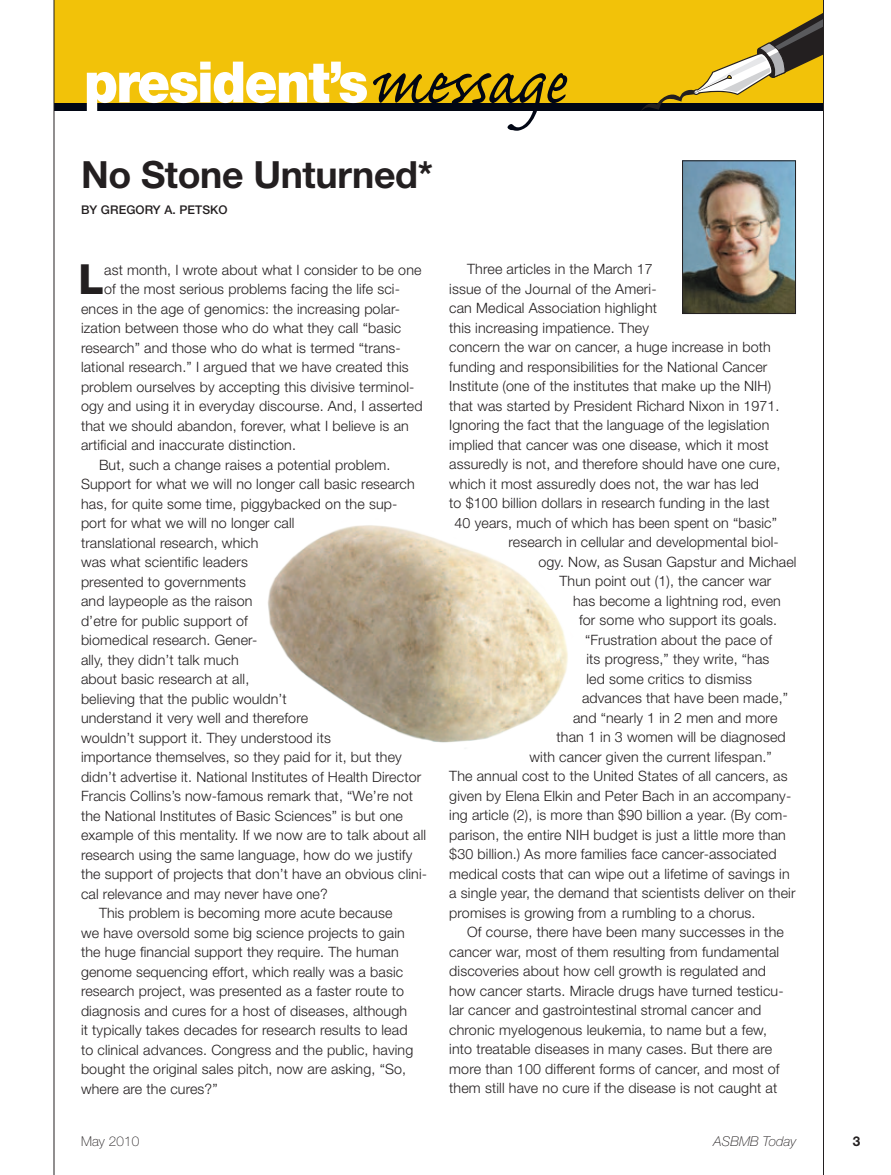
<style>
.page{position:relative;width:891px;height:1175px;background:#fff}
.page>*{position:absolute;margin:0;border:0;box-sizing:border-box;transform-origin:0 0}
.t1{font:900 57px "Helvetica Neue LT Std";letter-spacing:-.03em;color:#fff;scale:.92 1}
.t2{font:800 41.55px "Helvetica Neue LT Std";color:#231f20}
.t3{font:700 37.5px "Helvetica Neue LT Std";letter-spacing:-.01em;color:#231f20}
.t4{font:300 14.25px "Helvetica Neue LT Std";letter-spacing:.01em;color:#231f20}
.t5{font:italic 100 13.5px "Helvetica Neue LT Std";letter-spacing:.01em;color:#231f20}
.t6{font:100 13.5px "Helvetica Neue LT Std";letter-spacing:.01em;color:#231f20}
.t7{font:700 13.5px "Helvetica Neue LT Std";color:#231f20}
.t8{font:500 12px "Helvetica Neue LT Std";color:#231f20}
.s1{font-family:"Caflisch Script Pro";font-weight:400;font-size:82.5px;color:#010614}
</style>
<div class="page">
<div style="left:54px;top:0;width:770px;height:111px;background:#010614"></div>
<div style="left:54px;top:0;width:770px;height:102px;background:#f2c209"></div>
<svg style="left:641px;top:13px;width:182px;height:98px"></svg>
<hr style="left:54px;top:0;width:1px;height:1174px;background:#231f20">
<hr style="left:823px;top:0;width:1px;height:1174px;background:#231f20">
<img style="left:268px;top:525px;width:300px;height:218px">
<img style="left:684px;top:162px;width:110px;height:150px">
<div style="left:682px;top:160px;width:114px;height:154px;border:1px solid #231f20"></div>
<h1 class="t1" style="left:84px;top:48px;width:527px">president’s<span class="s1">message</span></h1>
<h3 class="t3" style="left:81px;top:152px;width:354px">No Stone Unturned*</h3>
<p class="t8" style="left:81px;top:202px;width:39px">BY GREGOR</p>
<p class="t8" style="left:153px;top:202px;width:44px">Y A. PETSKO</p>
<h2 class="t2" style="left:78px;top:254px;width:27px">L</h2>
<p class="t4" style="left:104px;top:261px;width:319px">ast month, I wrote about what I consider to be one</p>
<p class="t4" style="left:104px;top:280px;width:297px">of the most serious problems facing the life sci-</p>
<p class="t4" style="left:81px;top:300px;width:321px">ences in the age of genomics: the increasing polar-</p>
<p class="t4" style="left:81px;top:319px;width:322px">ization between those who do what they call “basic</p>
<p class="t4" style="left:81px;top:339px;width:321px">research” and those who do what is termed “trans-</p>
<p class="t4" style="left:81px;top:358px;width:329px">lational research.” I argued that we have created this</p>
<p class="t4" style="left:81px;top:378px;width:335px">problem ourselves by accepting this divisive terminol-</p>
<p class="t4" style="left:81px;top:397px;width:343px">ogy and using it in everyday discourse. And, I asserted</p>
<p class="t4" style="left:81px;top:417px;width:329px">that we should abandon, forever, what I believe is an</p>
<p class="t4" style="left:81px;top:436px;width:216px">artificial and inaccurate distinction.</p>
<p class="t4" style="left:99px;top:456px;width:293px">But, such a change raises a potential problem.</p>
<p class="t4" style="left:81px;top:475px;width:335px">Support for what we will no longer call basic research</p>
<p class="t4" style="left:81px;top:495px;width:318px">has, for quite some time, piggybacked on the sup-</p>
<p class="t4" style="left:81px;top:514px;width:215px">port for what we will no longer call</p>
<p class="t4" style="left:81px;top:534px;width:179px">translational research, which</p>
<p class="t4" style="left:81px;top:553px;width:168px">was what scientific leaders</p>
<p class="t4" style="left:81px;top:573px;width:167px">presented to governments</p>
<p class="t4" style="left:81px;top:592px;width:173px">and laypeople as the raison</p>
<p class="t4" style="left:81px;top:612px;width:168px">d’etre for public support of</p>
<p class="t4" style="left:81px;top:631px;width:178px">biomedical research. Gener-</p>
<p class="t4" style="left:81px;top:651px;width:159px">ally, they didn’t talk much</p>
<p class="t4" style="left:81px;top:670px;width:170px">about basic research at all,</p>
<p class="t4" style="left:81px;top:690px;width:207px">believing that the public wouldn’t</p>
<p class="t4" style="left:81px;top:709px;width:229px">understand it very well and therefore</p>
<p class="t4" style="left:81px;top:729px;width:251px">wouldn’t support it. They understood its</p>
<p class="t4" style="left:81px;top:748px;width:322px">importance themselves, so they paid for it, but they</p>
<p class="t4" style="left:81px;top:768px;width:342px">didn’t advertise it. National Institutes of Health Director</p>
<p class="t4" style="left:81px;top:787px;width:334px">Francis Collins’s now-famous remark that, “We’re not</p>
<p class="t4" style="left:81px;top:807px;width:324px">the National Institutes of Basic Sciences” is but one</p>
<p class="t4" style="left:81px;top:826px;width:347px">example of this mentality. If we now are to talk about all</p>
<p class="t4" style="left:81px;top:846px;width:333px">research using the same language, how do we justify</p>
<p class="t4" style="left:81px;top:865px;width:348px">the support of projects that don’t have an obvious clini-</p>
<p class="t4" style="left:81px;top:885px;width:248px">cal relevance and may never have one?</p>
<p class="t4" style="left:99px;top:904px;width:295px">This problem is becoming more acute because</p>
<p class="t4" style="left:81px;top:924px;width:325px">we have oversold some big science projects to gain</p>
<p class="t4" style="left:81px;top:943px;width:319px">the huge financial support they require. The human</p>
<p class="t4" style="left:81px;top:963px;width:324px">genome sequencing effort, which really was a basic</p>
<p class="t4" style="left:81px;top:982px;width:325px">research project, was presented as a faster route to</p>
<p class="t4" style="left:81px;top:1001px;width:328px">diagnosis and cures for a host of diseases, although</p>
<p class="t4" style="left:81px;top:1021px;width:328px">it typically takes decades for research results to lead</p>
<p class="t4" style="left:81px;top:1040px;width:334px">to clinical advances. Congress and the public, having</p>
<p class="t4" style="left:81px;top:1060px;width:327px">bought the original sales pitch, now are asking, “So,</p>
<p class="t4" style="left:81px;top:1079px;width:138px">where are the cures?”</p>
<p class="t4" style="left:467px;top:260px;width:187px">Three articles in the March 17</p>
<p class="t4" style="left:449px;top:280px;width:209px">issue of the Journal of the Ameri-</p>
<p class="t4" style="left:449px;top:299px;width:209px">can Medical Association highlight</p>
<p class="t4" style="left:449px;top:319px;width:201px">this increasing impatience. They</p>
<p class="t4" style="left:449px;top:338px;width:323px">concern the war on cancer, a huge increase in both</p>
<p class="t4" style="left:449px;top:358px;width:320px">funding and responsibilities for the National Cancer</p>
<p class="t4" style="left:449px;top:377px;width:323px">Institute (one of the institutes that make up the NIH)</p>
<p class="t4" style="left:449px;top:397px;width:332px">that was started by President Richard Nixon in 1971.</p>
<p class="t4" style="left:449px;top:416px;width:322px">Ignoring the fact that the language of the legislation</p>
<p class="t4" style="left:449px;top:436px;width:321px">implied that cancer was one disease, which it most</p>
<p class="t4" style="left:449px;top:455px;width:333px">assuredly is not, and therefore should have one cure,</p>
<p class="t4" style="left:449px;top:475px;width:311px">which it most assuredly does not, the war has led</p>
<p class="t4" style="left:449px;top:494px;width:322px">to $100 billion dollars in research funding in the last</p>
<p class="t4" style="left:455px;top:514px;width:324px">40 years, much of which has been spent on “basic”</p>
<p class="t4" style="left:509px;top:533px;width:272px">research in cellular and developmental biol-</p>
<p class="t4" style="left:539px;top:553px;width:259px">ogy. Now, as Susan Gapstur and Michael</p>
<p class="t4" style="left:560px;top:572px;width:213px">Thun point out (1), the cancer war</p>
<p class="t4" style="left:573px;top:592px;width:209px">has become a lightning rod, even</p>
<p class="t4" style="left:579px;top:611px;width:200px">for some who support its goals.</p>
<p class="t4" style="left:585px;top:631px;width:189px">“Frustration about the pace of</p>
<p class="t4" style="left:587px;top:650px;width:184px">its progress,” they write, “has</p>
<p class="t4" style="left:587px;top:670px;width:167px">led some critics to dismiss</p>
<p class="t4" style="left:582px;top:689px;width:208px">advances that have been made,”</p>
<p class="t4" style="left:573px;top:709px;width:206px">and “nearly 1 in 2 men and more</p>
<p class="t4" style="left:557px;top:728px;width:231px">than 1 in 3 women will be diagnosed</p>
<p class="t4" style="left:530px;top:748px;width:244px">with cancer given the current lifespan.”</p>
<p class="t4" style="left:449px;top:767px;width:340px">The annual cost to the United States of all cancers, as</p>
<p class="t4" style="left:449px;top:787px;width:343px">given by Elena Elkin and Peter Bach in an accompany-</p>
<p class="t4" style="left:449px;top:806px;width:340px">ing article (2), is more than $90 billion a year. (By com-</p>
<p class="t4" style="left:449px;top:826px;width:338px">parison, the entire NIH budget is just a little more than</p>
<p class="t4" style="left:449px;top:845px;width:329px">$30 billion.) As more families face cancer-associated</p>
<p class="t4" style="left:449px;top:865px;width:342px">medical costs that can wipe out a lifetime of savings in</p>
<p class="t4" style="left:449px;top:884px;width:348px">a single year, the demand that scientists deliver on their</p>
<p class="t4" style="left:449px;top:904px;width:308px">promises is growing from a rumbling to a chorus.</p>
<p class="t4" style="left:467px;top:923px;width:318px">Of course, there have been many successes in the</p>
<p class="t4" style="left:449px;top:943px;width:331px">cancer war, most of them resulting from fundamental</p>
<p class="t4" style="left:449px;top:962px;width:318px">discoveries about how cell growth is regulated and</p>
<p class="t4" style="left:449px;top:982px;width:336px">how cancer starts. Miracle drugs have turned testicu-</p>
<p class="t4" style="left:449px;top:1001px;width:314px">lar cancer and gastrointestinal stromal cancer and</p>
<p class="t4" style="left:449px;top:1021px;width:319px">chronic myelogenous leukemia, to name but a few,</p>
<p class="t4" style="left:449px;top:1040px;width:324px">into treatable diseases in many cases. But there are</p>
<p class="t4" style="left:449px;top:1060px;width:332px">more than 100 different forms of cancer, and most of</p>
<p class="t4" style="left:449px;top:1079px;width:330px">them still have no cure if the disease is not caught at</p>
<p class="t6" style="left:81px;top:1133px;width:60px">May 2010</p>
<p class="t5" style="left:713px;top:1133px;width:84px">ASBMB Today</p>
<p class="t7" style="left:853px;top:1132px;width:9px">3</p>
</div>
